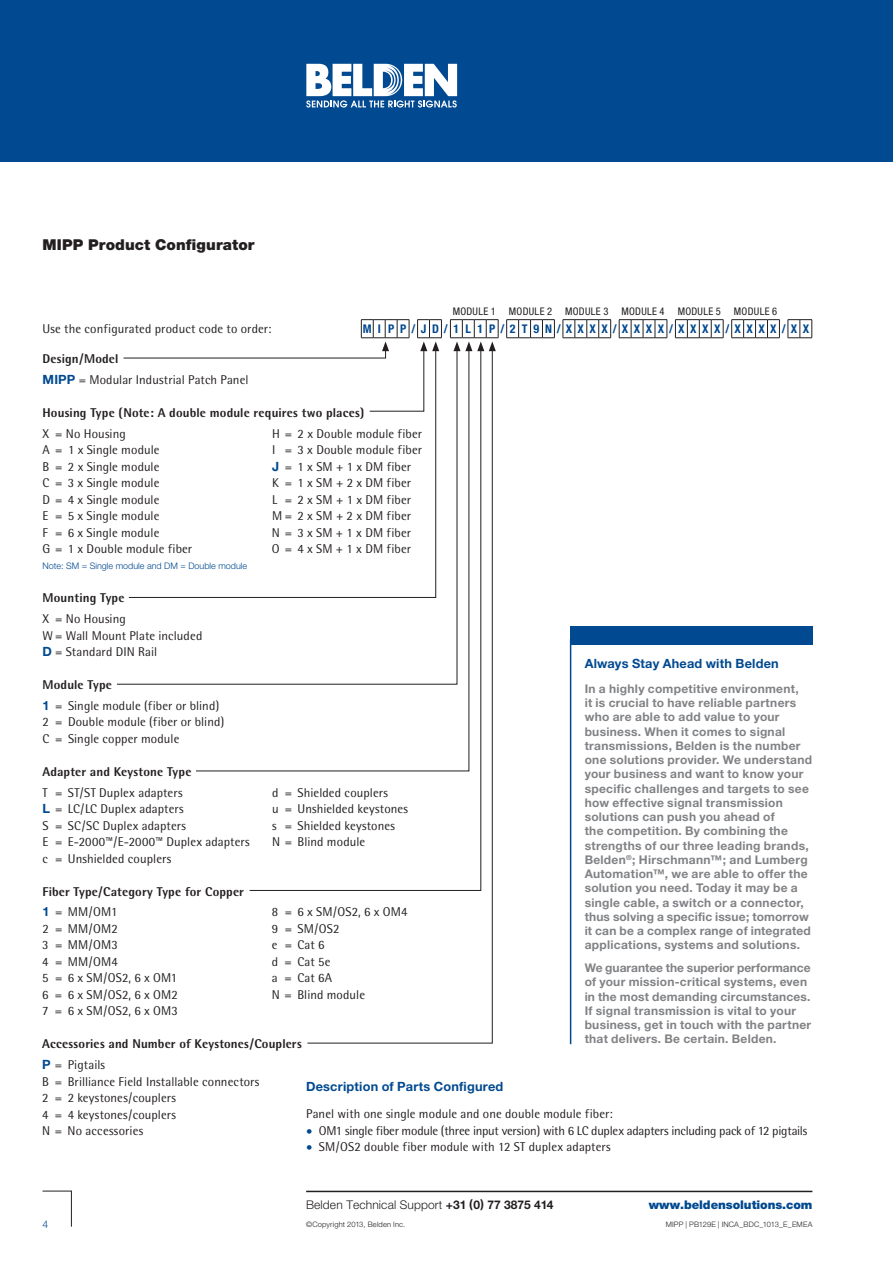
<style>
.page{position:relative;width:893px;height:1263px;background:#fff}
.page>*{position:absolute;margin:0;border:0;box-sizing:border-box;transform-origin:0 0}
.t1{font:900 15px "Helvetica Neue";letter-spacing:.005em;color:#231f20}
.t2{font:12.75px/16.5px "Rotis Semi Sans";letter-spacing:.005em;color:#231f20}
.t3{font:800 12.75px/20.7px "Rotis Semi Sans";letter-spacing:.01em;color:#231f20}
.t4{font:12.75px "Rotis Semi Sans";letter-spacing:-.02em;color:#231f20}
.t5{font:700 12.75px "Helvetica Neue";letter-spacing:.015em;color:#014990}
.t6{font:700 12px/14.2px "Helvetica Neue";letter-spacing:.02em;color:#808285}
.t7{font:700 condensed 12px "Helvetica Neue";letter-spacing:.46em;color:#014990}
.t8{font:300 12px "Helvetica Neue";letter-spacing:.01em;color:#231f20}
.t9{font:900 12px "Helvetica Neue";letter-spacing:-.005em;color:#014990}
.t10{font:condensed 10.5px "Helvetica Neue";letter-spacing:.03em;color:#231f20}
.t11{font:300 10.5px "Helvetica Neue";color:#014990}
.t12{font:300 9px "Helvetica Neue";color:#014990}
.t13{font:300 7.5px "Helvetica Neue";letter-spacing:.02em;color:#231f20}
.s1{font-weight:800}
.s2{font-family:"Helvetica Neue";font-weight:700;color:#014990}
.s3{font-weight:400}
.s4{color:#014990}
.s5{font-weight:700}
</style>
<div class="page">
<div style="left:0;top:0;width:893px;height:162px;background:#014990"></div>
<hr style="left:71px;top:1191px;width:1px;height:35px;background:#231f20">
<svg style="left:43px;top:1191px;width:29px;height:1px"></svg>
<svg style="left:306px;top:64px;width:151px;height:44px"></svg>
<svg style="left:506px;top:319px;width:49px;height:19px"></svg>
<svg style="left:563px;top:319px;width:48px;height:19px"></svg>
<svg style="left:619px;top:319px;width:49px;height:19px"></svg>
<svg style="left:675px;top:319px;width:49px;height:19px"></svg>
<svg style="left:731px;top:319px;width:49px;height:19px"></svg>
<svg style="left:788px;top:319px;width:24px;height:19px"></svg>
<svg style="left:360px;top:319px;width:82px;height:29px"></svg>
<svg style="left:249px;top:357px;width:58px;height:534px"></svg>
<svg style="left:307px;top:348px;width:186px;height:696px"></svg>
<svg style="left:450px;top:319px;width:49px;height:32px"></svg>
<div style="left:570px;top:626px;width:242px;height:19px;background:#014990"></div>
<hr style="left:570px;top:639px;width:1px;height:405px;background:#014990">
<hr style="left:306px;top:1191px;width:506px;height:1px;background:#231f20">
<p class="t1" style="left:43px;top:235px;width:214px">MIPP Product Configurator</p>
<p class="t2" style="left:43px;top:320px;width:230px">Use the configurated product code to order:</p>
<p class="t10" style="left:453px;top:305px;width:326px">MODULE 1 MODULE 2 MODULE 3 MODULE 4 MODULE 5 MODULE 6</p>
<p class="t7" style="left:363px;top:322px;width:448px">MI PP/JD/1L1P/2T9N/XXXX/XXXX/XXXX/XXXX/XX</p>
<p class="t2" style="left:43px;top:348px;width:207px;line-height:20.7px"><span class="s1">Design/Model<br></span><span class="s2">MIPP</span> = Modular Industrial Patch Panel</p>
<p class="t3" style="left:43px;top:402px;width:324px">Housing Type (Note: A double module requires two places)</p>
<p class="t2" style="left:43px;top:425px;width:85px">X = No Housing</p>
<p class="t2" style="left:272px;top:425px;width:151px">H = 2 x Double module fiber</p>
<p class="t2" style="left:43px;top:441px;width:119px">A = 1 x Single module</p>
<p class="t2" style="left:272px;top:441px;width:151px">I = 3 x Double module fiber</p>
<p class="t2" style="left:42px;top:458px;width:119px">B = 2 x Single module</p>
<p class="t2" style="left:272px;top:458px;width:141px"><span class="s2">J</span> = 1 x SM + 1 x DM fiber</p>
<p class="t2" style="left:42px;top:474px;width:119px">C = 3 x Single module</p>
<p class="t2" style="left:272px;top:474px;width:141px">K = 1 x SM + 2 x DM fiber</p>
<p class="t2" style="left:42px;top:491px;width:119px">D = 4 x Single module</p>
<p class="t2" style="left:272px;top:491px;width:141px">L = 2 x SM + 1 x DM fiber</p>
<p class="t2" style="left:42px;top:507px;width:119px">E = 5 x Single module</p>
<p class="t2" style="left:272px;top:507px;width:141px">M = 2 x SM + 2 x DM fiber</p>
<p class="t2" style="left:42px;top:524px;width:119px">F = 6 x Single module</p>
<p class="t2" style="left:272px;top:524px;width:141px">N = 3 x SM + 1 x DM fiber</p>
<p class="t2" style="left:42px;top:540px;width:151px">G = 1 x Double module fiber</p>
<p class="t2" style="left:272px;top:540px;width:141px">O = 4 x SM + 1 x DM fiber</p>
<p class="t12" style="left:43px;top:561px;width:206px">Note: SM = Single module and DM = Double module</p>
<p class="t3" style="left:43px;top:587px;width:84px">Mounting Type</p>
<p class="t2" style="left:43px;top:610px;width:161px">X = No Housing<br>W = Wall Mount Plate included<br><span class="s2">D</span> = Standard DIN Rail</p>
<p class="t2" style="left:43px;top:674px;width:178px;line-height:20.7px"><span class="s1">Module Type<br></span><span class="s2">1</span> = Single module (fiber or blind)</p>
<p class="t2" style="left:42px;top:714px;width:183px">2 = Double module (fiber or blind)<br>C = Single copper module</p>
<p class="t3" style="left:42px;top:761px;width:151px">Adapter and Keystone Type</p>
<p class="t2" style="left:42px;top:784px;width:141px">T = ST/ST Duplex adapters</p>
<p class="t2" style="left:272px;top:784px;width:117px">d = Shielded couplers</p>
<p class="t2" style="left:42px;top:800px;width:143px"><span class="s2">L</span> = LC/LC Duplex adapters</p>
<p class="t2" style="left:272px;top:800px;width:137px">u = Unshielded keystones</p>
<p class="t2" style="left:42px;top:817px;width:145px">S = SC/SC Duplex adapters</p>
<p class="t2" style="left:272px;top:817px;width:124px">s = Shielded keystones</p>
<p class="t2" style="left:42px;top:833px;width:209px">E = E-2000™/E-2000™ Duplex adapters</p>
<p class="t2" style="left:272px;top:833px;width:95px">N = Blind module</p>
<p class="t2" style="left:42px;top:850px;width:130px">c = Unshielded couplers</p>
<p class="t3" style="left:42px;top:881px;width:203px">Fiber Type/Category Type for Copper<br><span class="s2">1</span> <span class="s3">= MM/OM1</span></p>
<p class="t5" style="left:585px;top:656px;width:196px">Always Stay Ahead with Belden</p>
<p class="t6" style="left:585px;top:681px;width:229px">In a highly competitive environment,<br>it is crucial to have reliable partners who are able to add value to your business. When it comes to signal transmissions, Belden is the number one solutions provider. We understand your business and want to know your specific challenges and targets to see how effective signal transmission solutions can push you ahead of<br>the competition. By combining the strengths of our three leading brands, Belden<sup>®</sup>; Hirschmann™; and Lumberg Automation™, we are able to offer the solution you need. Today it may be a single cable, a switch or a connector, thus solving a specific issue; tomorrow it can be a complex range of integrated applications, systems and solutions.</p>
<p class="t6" style="left:585px;top:960px;width:228px">We guarantee the superior performance of your mission-critical systems, even in the most demanding circumstances.<br>If signal transmission is vital to your business, get in touch with the partner that delivers. Be certain. Belden.</p>
<p class="t2" style="left:272px;top:904px;width:137px">8 = 6 x SM/OS2, 6 x OM4</p>
<p class="t2" style="left:42px;top:920px;width:77px">2 = MM/OM2</p>
<p class="t2" style="left:272px;top:920px;width:69px">9 = SM/OS2</p>
<p class="t2" style="left:42px;top:937px;width:77px">3 = MM/OM3</p>
<p class="t2" style="left:272px;top:937px;width:54px">e = Cat 6</p>
<p class="t2" style="left:42px;top:953px;width:77px">4 = MM/OM4</p>
<p class="t2" style="left:272px;top:953px;width:60px">d = Cat 5e</p>
<p class="t2" style="left:42px;top:970px;width:137px">5 = 6 x SM/OS2, 6 x OM1</p>
<p class="t2" style="left:272px;top:970px;width:62px">a = Cat 6A</p>
<p class="t2" style="left:42px;top:986px;width:137px">6 = 6 x SM/OS2, 6 x OM2</p>
<p class="t2" style="left:272px;top:986px;width:95px">N = Blind module</p>
<p class="t2" style="left:42px;top:1003px;width:137px">7 = 6 x SM/OS2, 6 x OM3</p>
<p class="t3" style="left:42px;top:1033px;width:261px">Accessories and Number of Keystones/Couplers<br><span class="s2">P</span> <span class="s3">= Pigtails</span></p>
<p class="t2" style="left:42px;top:1073px;width:219px">B = Brilliance Field Installable connectors<br>2 = 2 keystones/couplers<br>4 = 4 keystones/couplers<br>N = No accessories</p>
<p class="t5" style="left:306px;top:1079px;width:199px">Description of Parts Configured</p>
<p class="t2" style="left:306px;top:1105px;width:308px">Panel with one single module and one double module fiber:</p>
<p class="t4" style="left:306px;top:1123px;width:503px"><span class="s4">•</span> OM1 single fiber module (three input version) with 6 LC duplex adapters including pack of 12 pigtails</p>
<p class="t2" style="left:306px;top:1138px;width:306px"><span class="s4">•</span> SM/OS2 double fiber module with 12 ST duplex adapters</p>
<p class="t11" style="left:43px;top:1217px;width:7px">4</p>
<p class="t8" style="left:306px;top:1197px;width:249px">Belden Technical Support <span class="s5">+31 (0) 77 3875 414</span></p>
<p class="t9" style="left:649px;top:1197px;width:165px">www.beldensolutions.com</p>
<p class="t13" style="left:306px;top:1219px;width:101px">©Copyright 2013, Belden Inc.</p>
<p class="t13" style="left:666px;top:1219px;width:148px">MIPP | PB129E | INCA_BDC_1013_E_EMEA</p>
</div>
